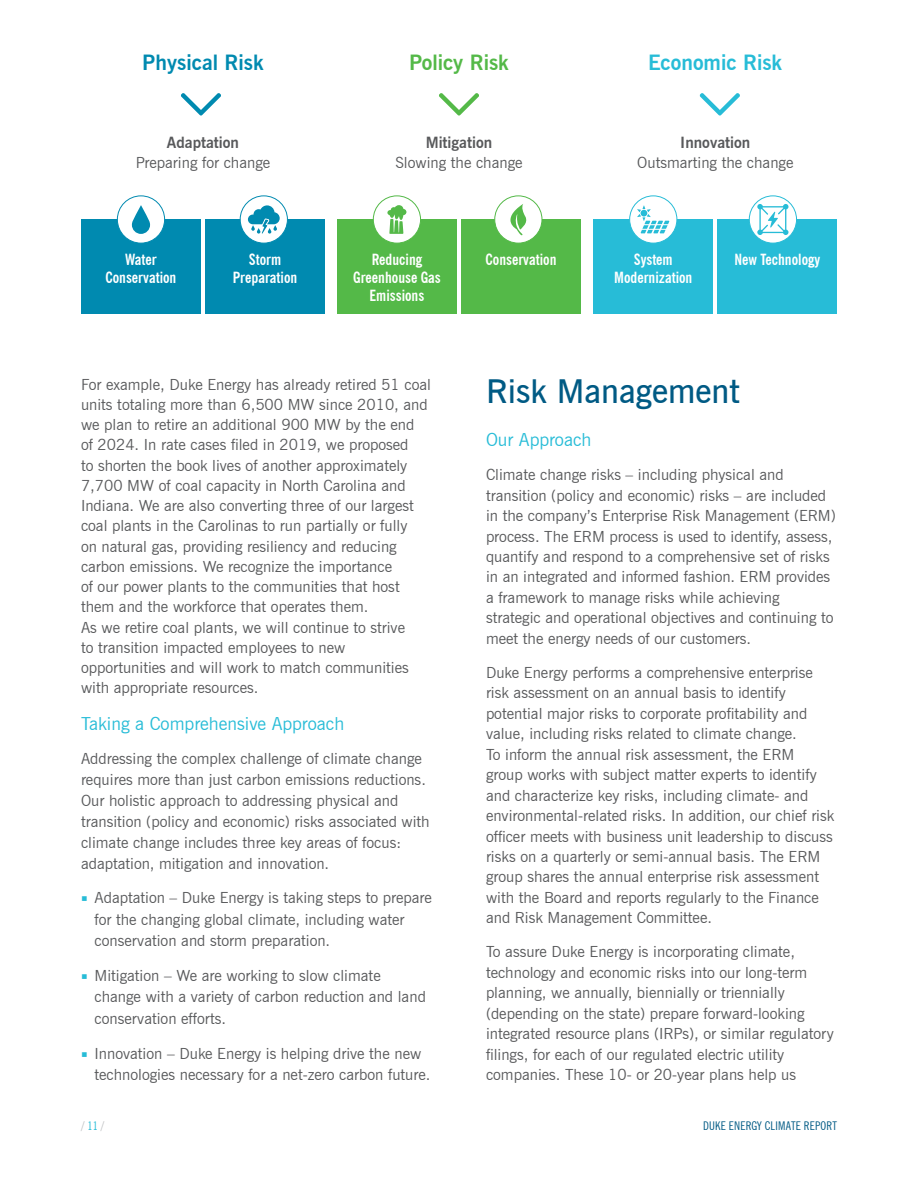
<style>
.page{position:relative;width:918px;height:1188px;background:#fff}
.page>*{position:absolute;margin:0;border:0;box-sizing:border-box;transform-origin:0 0}
.t1{font:600 33px "News Gothic BT";color:#005a84}
.t2{font:700 21px "News Gothic BT";color:#008ab0}
.t3{font:700 21px "News Gothic BT";color:#27bcd7}
.t4{font:700 21px "News Gothic BT";color:#54b948}
.t5{font:18px "News Gothic BT";color:#27bcd7}
.t6{font:15.3px/20.4px "News Gothic BT";color:#58595b}
.t7{font:700 condensed 15.3px/18px "News Gothic BT";color:#fff;text-align:center}
.t8{font:700 15.3px "News Gothic BT";color:#58595b}
.t9{font:condensed 12px "News Gothic BT";letter-spacing:.02em;color:#005a84}
.t10{font:condensed 12px "News Gothic BT";color:#bcbec0}
.s1{color:#27bcd7}
</style>
<div class="page">
<div style="left:81px;top:220px;width:120px;height:94px;background:#008ab0"></div>
<div style="left:337px;top:220px;width:120px;height:94px;background:#54b948"></div>
<div style="left:593px;top:220px;width:120px;height:94px;background:#27bcd7"></div>
<div style="left:205px;top:220px;width:120px;height:94px;background:#008ab0"></div>
<div style="left:461px;top:220px;width:120px;height:94px;background:#54b948"></div>
<div style="left:717px;top:220px;width:120px;height:94px;background:#27bcd7"></div>
<div style="left:117px;top:196px;width:48px;height:47px;background:#fff;border-radius:50%"></div>
<div style="left:117px;top:196px;width:48px;height:48px;border:1px solid #008ab0;border-radius:50%"></div>
<svg style="left:132px;top:205px;width:18px;height:29px"></svg>
<div style="left:240px;top:196px;width:48px;height:48px;background:#fff;border:1px solid #008ab0;border-radius:50%"></div>
<svg style="left:248px;top:205px;width:32px;height:29px"></svg>
<div style="left:373px;top:196px;width:48px;height:48px;background:#fff;border:1px solid #54b948;border-radius:50%"></div>
<svg style="left:387px;top:205px;width:19px;height:29px"></svg>
<div style="left:494px;top:196px;width:48px;height:48px;background:#fff;border:1px solid #54b948;border-radius:50%"></div>
<svg style="left:499px;top:204px;width:28px;height:32px"></svg>
<div style="left:630px;top:196px;width:47px;height:47px;background:#fff;border-radius:50%"></div>
<div style="left:629px;top:196px;width:48px;height:48px;border:1px solid #27bcd7;border-radius:50%"></div>
<svg style="left:637px;top:205px;width:32px;height:28px"></svg>
<div style="left:749px;top:196px;width:48px;height:47px;background:#fff;border-radius:50%"></div>
<div style="left:749px;top:196px;width:48px;height:48px;border:1px solid #27bcd7;border-radius:50%"></div>
<svg style="left:757px;top:204px;width:31px;height:31px"></svg>
<svg style="left:181px;top:93px;width:40px;height:23px"></svg>
<svg style="left:439px;top:93px;width:40px;height:23px"></svg>
<svg style="left:700px;top:93px;width:40px;height:23px"></svg>
<h2 class="t2" style="left:142px;top:50px;width:123px">Physical Risk</h2>
<h2 class="t4" style="left:409px;top:50px;width:101px">Policy Risk</h2>
<h2 class="t3" style="left:648px;top:50px;width:136px">Economic Risk</h2>
<p class="t8" style="left:167px;top:133px;width:74px">Adaptation</p>
<p class="t6" style="left:136px;top:152px;width:136px">Preparing for change</p>
<p class="t8" style="left:426px;top:133px;width:68px">Mitigation</p>
<p class="t6" style="left:395px;top:152px;width:129px">Slowing the change</p>
<p class="t8" style="left:680px;top:133px;width:72px">Innovation</p>
<p class="t6" style="left:637px;top:152px;width:158px">Outsmarting the change</p>
<p class="t7" style="left:233px;top:250px;width:66px">Storm<br>Preparation</p>
<p class="t7" style="left:486px;top:250px;width:72px">Conservation</p>
<p class="t7" style="left:735px;top:250px;width:87px">New Technology</p>
<p class="t7" style="left:106px;top:250px;width:72px">Water<br>Conservation</p>
<p class="t7" style="left:353px;top:250px;width:89px">Reducing<br>Greenhouse Gas<br>Emissions</p>
<p class="t7" style="left:614px;top:250px;width:80px">System<br>Modernization</p>
<p class="t6" style="left:81px;top:374px;width:351px">For example, Duke Energy has already retired 51 coal units totaling more than 6,500 MW since 2010, and we plan to retire an additional 900 MW by the end<br>of 2024. In rate cases filed in 2019, we proposed<br>to shorten the book lives of another approximately 7,700 MW of coal capacity in North Carolina and Indiana. We are also converting three of our largest coal plants in the Carolinas to run partially or fully<br>on natural gas, providing resiliency and reducing carbon emissions. We recognize the importance<br>of our power plants to the communities that host them and the workforce that operates them.<br>As we retire coal plants, we will continue to strive<br>to transition impacted employees to new opportunities and will work to match communities with appropriate resources.</p>
<p class="t5" style="left:81px;top:713px;width:265px">Taking a Comprehensive Approach</p>
<p class="t6" style="left:81px;top:748px;width:350px;line-height:20.9px">Addressing the complex challenge of climate change requires more than just carbon emissions reductions.<br>Our holistic approach to addressing physical and transition (policy and economic) risks associated with climate change includes three key areas of focus: adaptation, mitigation and innovation.</p>
<p class="t6" style="left:94px;top:887px;width:339px;line-height:21.3px">Adaptation – Duke Energy is taking steps to prepare for the changing global climate, including water conservation and storm preparation.</p>
<p class="t6" style="left:94px;top:965px;width:333px;line-height:21.3px">Mitigation – We are working to slow climate change with a variety of carbon reduction and land conservation efforts.</p>
<p class="t6" style="left:94px;top:1042px;width:338px;line-height:21.3px">Innovation – Duke Energy is helping drive the new technologies necessary for a net-zero carbon future.</p>
<h1 class="t1" style="left:486px;top:371px;width:255px">Risk Management</h1>
<p class="t5" style="left:486px;top:429px;width:107px">Our Approach</p>
<p class="t6" style="left:486px;top:464px;width:351px">Climate change risks – including physical and transition (policy and economic) risks – are included in the company’s Enterprise Risk Management (ERM) process. The ERM process is used to identify, assess, quantify and respond to a comprehensive set of risks in an integrated and informed fashion. ERM provides a framework to manage risks while achieving strategic and operational objectives and continuing to meet the energy needs of our customers.</p>
<p class="t6" style="left:486px;top:662px;width:350px">Duke Energy performs a comprehensive enterprise risk assessment on an annual basis to identify potential major risks to corporate profitability and value, including risks related to climate change.<br>To inform the annual risk assessment, the ERM group works with subject matter experts to identify and characterize key risks, including climate- and environmental-related risks. In addition, our chief risk officer meets with business unit leadership to discuss risks on a quarterly or semi-annual basis. The ERM group shares the annual enterprise risk assessment with the Board and reports regularly to the Finance and Risk Management Committee.</p>
<p class="t6" style="left:486px;top:942px;width:349px">To assure Duke Energy is incorporating climate, technology and economic risks into our long-term planning, we annually, biennially or triennially (depending on the state) prepare forward-looking integrated resource plans (IRPs), or similar regulatory filings, for each of our regulated electric utility companies. These 10- or 20-year plans help us</p>
<p class="t10" style="left:81px;top:1118px;width:25px">/ <span class="s1">11</span> /</p>
<p class="t9" style="left:703px;top:1118px;width:135px">DUKE ENERGY CLIMATE REPORT</p>
</div>
